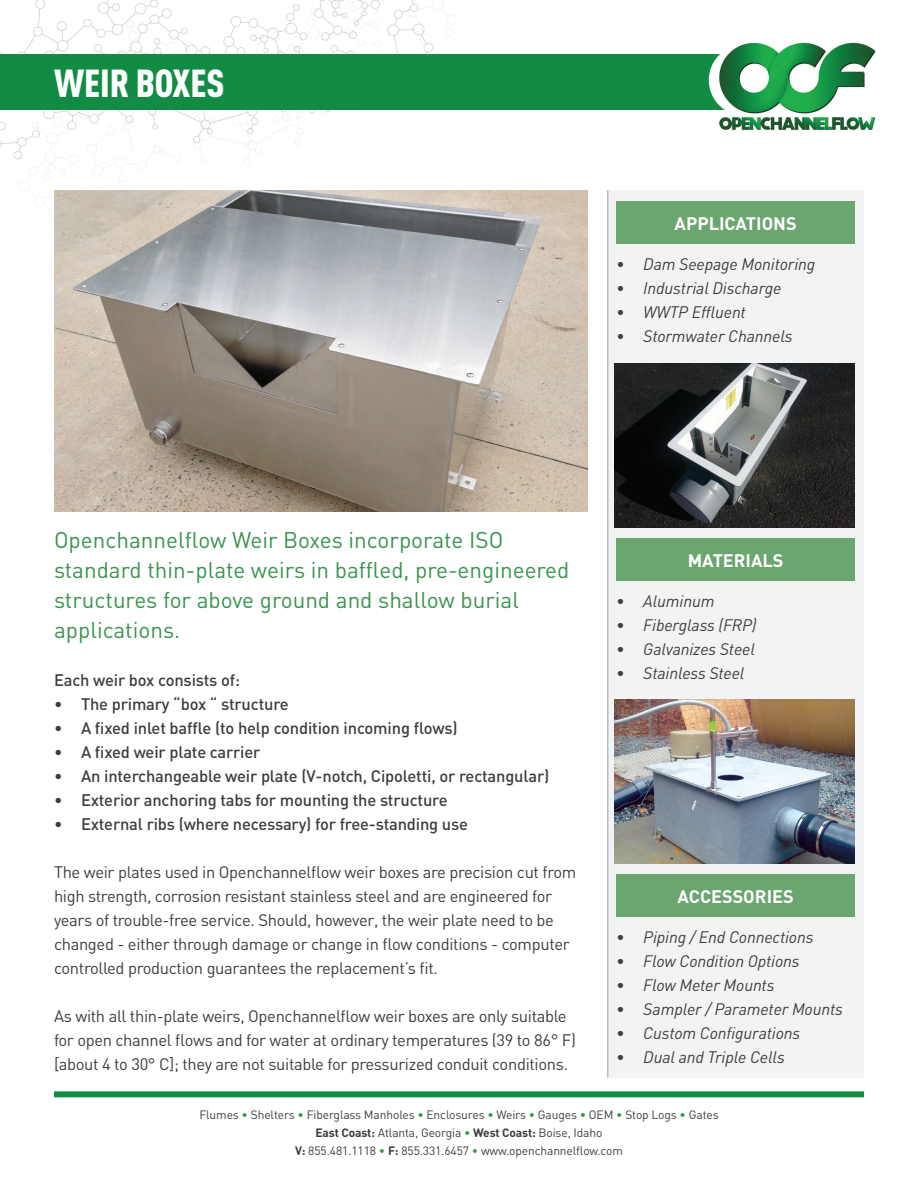
<style>
.page{position:relative;width:918px;height:1188px;background:#fff}
.page>*{position:absolute;margin:0;border:0;box-sizing:border-box;transform-origin:0 0}
.t1{font:900 38.55px "DIN Cond";color:#fff}
.t2{font:22.5px/30px "DIN";color:#3b944f}
.t3{font:700 18px "DIN";color:#fff}
.t4{font:16.5px/24px "DIN";letter-spacing:-.02em;color:#3e3e3f}
.t5{font:500 16.5px "DIN";letter-spacing:-.01em;color:#3e3e3f}
.t6{font:italic 16.5px "DIN";letter-spacing:-.01em;color:#3e3e3f}
.t7{font:12px "DIN";letter-spacing:-.01em;color:#3e3e3f}
.s1{color:#3b944f}
.s2{font-weight:700}
</style>
<div class="page">
<div style="left:609px;top:191px;width:254px;height:887px;background:#f2f3f4"></div>
<svg style="left:0;top:0;width:456px;height:217px"></svg>
<div style="left:0;top:54px;width:740px;height:56px;background:#128c44"></div>
<img style="left:54px;top:190px;width:533px;height:322px">
<div style="left:54px;top:1091px;width:810px;height:6px;background:#128c44"></div>
<hr style="left:608px;top:190px;width:1px;height:888px;background:#939598">
<div style="left:616px;top:201px;width:239px;height:43px;background:#6ba56f"></div>
<div style="left:616px;top:538px;width:239px;height:43px;background:#6ba56f"></div>
<div style="left:616px;top:874px;width:239px;height:43px;background:#6ba56f"></div>
<img style="left:615px;top:363px;width:240px;height:164px">
<img style="left:615px;top:699px;width:240px;height:165px">
<img style="left:709px;top:42px;width:167px;height:88px">
<p class="t1" style="left:54px;top:59px;width:172px">WEIR BOXES</p>
<p class="t3" style="left:675px;top:212px;width:124px">APPLICATIONS</p>
<p class="t6" style="left:616px;top:254px;width:201px">• Dam Seepage Monitoring</p>
<p class="t6" style="left:616px;top:278px;width:167px">• Industrial Discharge</p>
<p class="t6" style="left:616px;top:302px;width:131px">• WWTP Effluent</p>
<p class="t6" style="left:616px;top:326px;width:178px">• Stormwater Channels</p>
<p class="t2" style="left:54px;top:525px;width:517px">Openchannelflow Weir Boxes incorporate ISO standard thin-plate weirs in baffled, pre-engineered structures for above ground and shallow burial applications.</p>
<p class="t5" style="left:54px;top:670px;width:188px">Each weir box consists of:</p>
<p class="t5" style="left:54px;top:694px;width:236px">• The primary “box “ structure</p>
<p class="t5" style="left:54px;top:718px;width:405px">• A fixed inlet baffle (to help condition incoming flows)</p>
<p class="t5" style="left:54px;top:742px;width:208px">• A fixed weir plate carrier</p>
<p class="t5" style="left:54px;top:766px;width:497px">• An interchangeable weir plate (V-notch, Cipoletti, or rectangular)</p>
<p class="t5" style="left:54px;top:790px;width:395px">• Exterior anchoring tabs for mounting the structure</p>
<p class="t5" style="left:54px;top:814px;width:416px">• External ribs (where necessary) for free-standing use</p>
<p class="t4" style="left:54px;top:860px;width:524px">The weir plates used in Openchannelflow weir boxes are precision cut from high strength, corrosion resistant stainless steel and are engineered for years of trouble-free service. Should, however, the weir plate need to be changed - either through damage or change in flow conditions - computer controlled production guarantees the replacement’s fit.</p>
<p class="t4" style="left:54px;top:1004px;width:523px">As with all thin-plate weirs, Openchannelflow weir boxes are only suitable for open channel flows and for water at ordinary temperatures (39 to 86° F) [about 4 to 30° C]; they are not suitable for pressurized conduit conditions.</p>
<p class="t3" style="left:688px;top:548px;width:97px">MATERIALS</p>
<p class="t6" style="left:616px;top:591px;width:100px">• Aluminum</p>
<p class="t6" style="left:616px;top:615px;width:142px">• Fiberglass (FRP)</p>
<p class="t6" style="left:616px;top:639px;width:140px">• Galvanizes Steel</p>
<p class="t6" style="left:616px;top:663px;width:130px">• Stainless Steel</p>
<p class="t3" style="left:678px;top:885px;width:118px">ACCESSORIES</p>
<p class="t6" style="left:616px;top:927px;width:199px">• Piping / End Connections</p>
<p class="t6" style="left:616px;top:951px;width:185px">• Flow Condition Options</p>
<p class="t6" style="left:616px;top:975px;width:160px">• Flow Meter Mounts</p>
<p class="t6" style="left:616px;top:999px;width:228px">• Sampler / Parameter Mounts</p>
<p class="t6" style="left:616px;top:1023px;width:185px">• Custom Configurations</p>
<p class="t6" style="left:616px;top:1047px;width:170px">• Dual and Triple Cells</p>
<p class="t7" style="left:199px;top:1108px;width:521px">Flumes <span class="s1">•</span> Shelters <span class="s1">•</span> Fiberglass Manholes <span class="s1">•</span> Enclosures <span class="s1">•</span> Weirs <span class="s1">•</span> Gauges <span class="s1">•</span> OEM <span class="s1">•</span> Stop Logs <span class="s1">•</span> Gates</p>
<p class="t7" style="left:316px;top:1126px;width:288px"><span class="s2">East Coast:</span> Atlanta, Georgia <span class="s1">•</span> <span class="s2">West Coast:</span> Boise, Idaho</p>
<p class="t7" style="left:295px;top:1144px;width:329px"><span class="s2">V:</span> 855.481.1118 <span class="s1">•</span> <span class="s2">F:</span> 855.331.6457 <span class="s1">•</span> www.openchannelflow.com</p>
</div>
